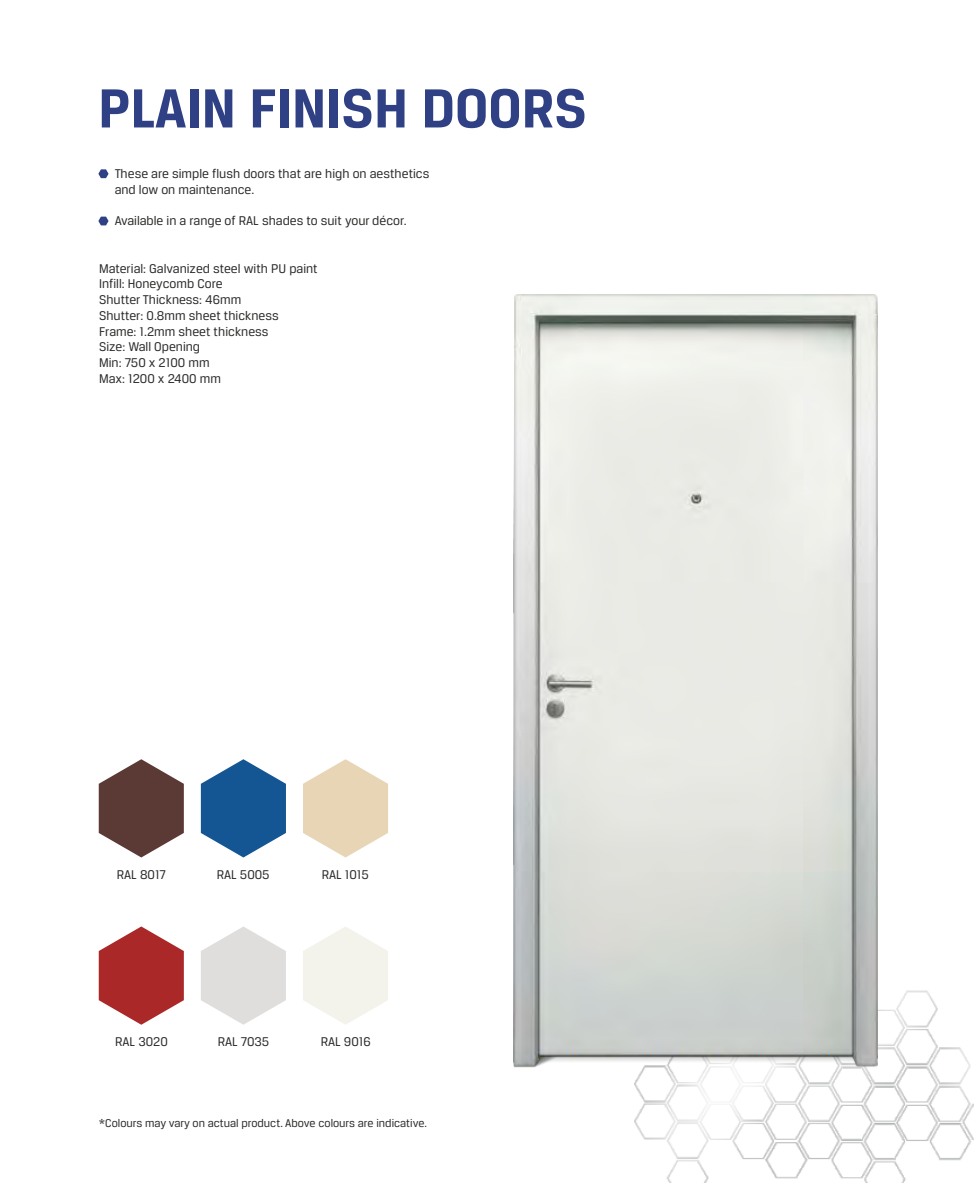
<style>
.page{position:relative;width:975px;height:1183px;background:#fff}
.page>*{position:absolute;margin:0;border:0;box-sizing:border-box;transform-origin:0 0}
.t1{font:700 58.5px "Breuer Text";color:#2f4085}
.t2{font:13.5px/15.8px "Breuer Text";color:#2b2a29}
.t3{font:12px "Breuer Text";color:#2b2a29}
</style>
<div class="page">
<img style="left:634px;top:990px;width:339px;height:192px">
<svg style="left:98px;top:169px;width:10px;height:9px"></svg>
<svg style="left:98px;top:216px;width:10px;height:9px"></svg>
<img style="left:513px;top:295px;width:365px;height:772px">
<svg style="left:201px;top:926px;width:85px;height:98px"></svg>
<svg style="left:99px;top:759px;width:85px;height:98px"></svg>
<svg style="left:201px;top:759px;width:85px;height:98px"></svg>
<svg style="left:303px;top:759px;width:85px;height:98px"></svg>
<svg style="left:303px;top:927px;width:85px;height:97px"></svg>
<svg style="left:99px;top:926px;width:85px;height:98px"></svg>
<h1 class="t1" style="left:98px;top:84px;width:490px">PLAIN FINISH DOORS</h1>
<p class="t2" style="left:115px;top:167px;width:316px">These are simple flush doors that are high on aesthetics and low on maintenance.</p>
<p class="t2" style="left:115px;top:214px;width:294px">Available in a range of RAL shades to suit your décor.</p>
<p class="t2" style="left:99px;top:261px;width:220px">Material: Galvanized steel with PU paint<br>Infill: Honeycomb Core<br>Shutter Thickness: 46mm<br>Shutter: 0.8mm sheet thickness<br>Frame: 1.2mm sheet thickness<br>Size: Wall Opening<br>Min: 750 x 2100 mm<br>Max: 1200 x 2400 mm</p>
<p class="t2" style="left:117px;top:867px;width:51px">RAL 8017</p>
<p class="t2" style="left:217px;top:867px;width:54px">RAL 5005</p>
<p class="t2" style="left:322px;top:867px;width:49px">RAL 1015</p>
<p class="t2" style="left:115px;top:1034px;width:54px">RAL 3020</p>
<p class="t2" style="left:321px;top:1034px;width:51px">RAL 9016</p>
<p class="t2" style="left:218px;top:1034px;width:53px">RAL 7035</p>
<p class="t3" style="left:99px;top:1117px;width:330px">*Colours may vary on actual product. Above colours are indicative.</p>
</div>
